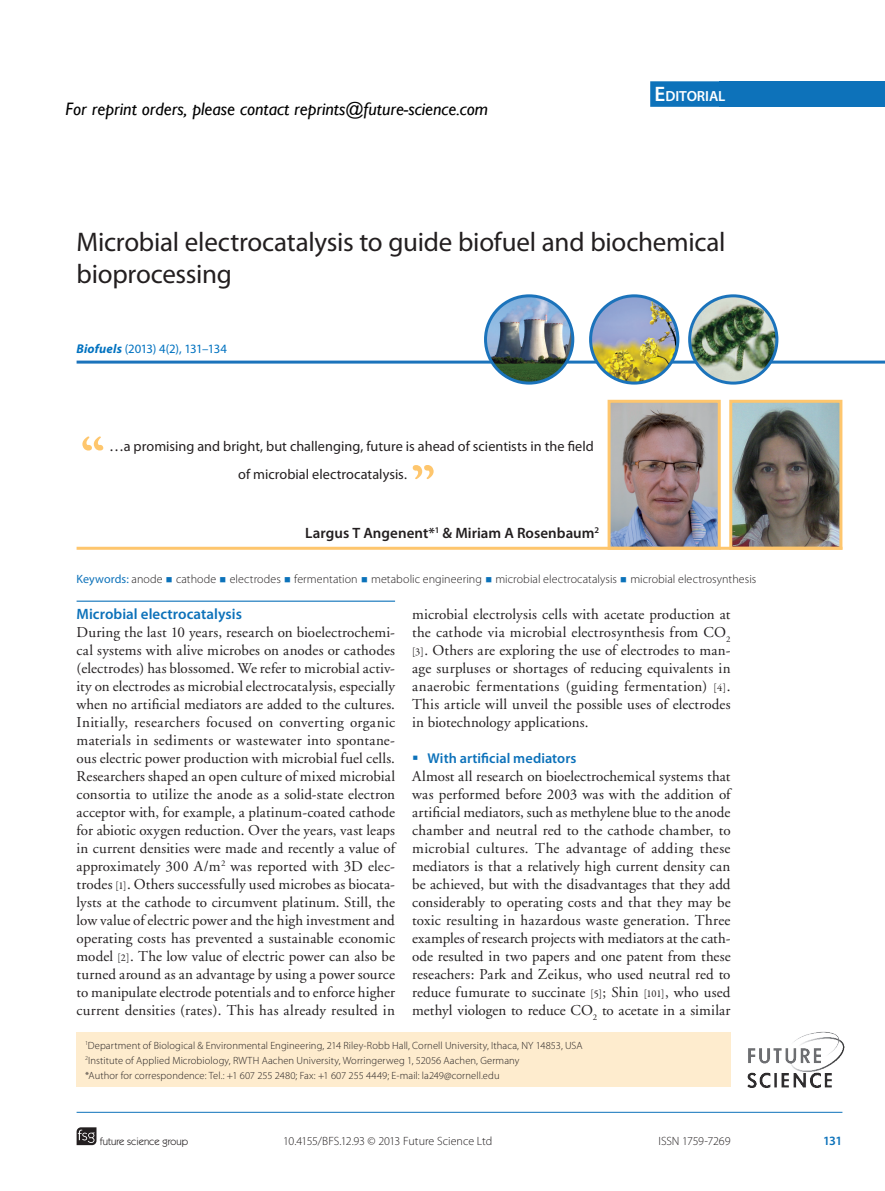
<style>
.page{position:relative;width:885px;height:1191px;background:#fff}
.page>*{position:absolute;margin:0;border:0;box-sizing:border-box;transform-origin:0 0}
.leadquote{font:700 60px "Californian FB";color:#fec66d}
.articletitle{font:27px/32.4px "Myriad Pro";letter-spacing:-.01em;color:#231f20}
.t1{font:italic 18px "Gill Sans";color:#000}
.bodyfirst{font:15px/18px "Adobe Garamond";letter-spacing:.005em;color:#231f20;text-align:justify}
.editorialauthor{font:600 15px "Myriad Pro";color:#231f20}
.crosshead1{font:600 15px "Myriad Pro";letter-spacing:.005em;color:#0d72ba}
.runningtitle{font:600 14.7px "Myriad Pro";letter-spacing:-.005em;color:#fff}
.leadquote-2{font:14.25px/28.5px "Myriad Pro";color:#231f20}
.t2{font:600 14.25px "Myriad Pro";letter-spacing:.005em;color:#0d72ba}
.articleref{font:12.75px "Myriad Pro";letter-spacing:-.045em;color:#0172c0}
.t3{font:600 12.75px "Myriad Pro";color:#0d72ba}
.keytermexplination{font:300 12px "Myriad Pro";letter-spacing:.005em;color:#231f20}
.correspondence{font:300 10.5px/15px "Myriad Pro";letter-spacing:.01em;color:#231f20}
.t4{font:10.5px "Itc Kabel";color:#231f20}
.s1{font-size:21px}
.s2{font-weight:700;font-style:italic}
.s3{font-size:15px}
.s4{font-weight:400;color:#0d72ba}
.s5{color:#0b72ba}
.s6{font-family:"Garamond Premr Pro";font-size:10.5px}
</style>
<div class="page">
<svg style="left:77px;top:1127px;width:19px;height:18px"></svg>
<hr style="left:77px;top:1112px;width:765px;height:1px;background:#0d72ba">
<img style="left:747px;top:1031px;width:98px;height:57px">
<hr style="left:77px;top:360px;width:807px;height:3px;background:#1b73bb">
<img style="left:482px;top:294px;width:297px;height:90px">
<div style="left:719px;top:81px;width:165px;height:26px;background:#0d72ba"></div>
<img style="left:733px;top:404px;width:105px;height:142px">
<div style="left:729px;top:400px;width:113px;height:150px;border:3px solid #fec66d"></div>
<img style="left:611px;top:404px;width:105px;height:142px">
<div style="left:607px;top:400px;width:113px;height:150px;border:3px solid #fec66d"></div>
<hr style="left:77px;top:547px;width:765px;height:3px;background:#fec66d">
<hr style="left:77px;top:600px;width:318px;height:2px;background:#0d72ba">
<div style="left:650px;top:81px;width:75px;height:26px;background:#0d72ba"></div>
<div style="left:77px;top:1032px;width:653px;height:55px;background:#feecce"></div>
<p class="t1" style="left:66px;top:98px;width:424px">For reprint orders, please contact reprints@future-science.com</p>
<p class="runningtitle" style="left:654px;top:86px;width:72px"><span class="s1">E</span>DITORIAL</p>
<p class="articletitle" style="left:77px;top:225px;width:650px">Microbial electrocatalysis to guide biofuel and biochemical bioprocessing</p>
<p class="articleref" style="left:76px;top:341px;width:152px"><span class="s2">Biofuels</span> (2013) 4(2), 131–134</p>
<p class="leadquote" style="left:80px;top:421px;width:27px">“</p>
<p class="leadquote-2" style="left:238px;top:431px;width:357px;text-indent:-129px"><span class="s3">…</span>a promising and bright, but challenging, future is ahead of scientists in the field of microbial electrocatalysis.</p>
<p class="leadquote" style="left:410px;top:449px;width:27px">”</p>
<p class="editorialauthor" style="left:305px;top:523px;width:295px">Largus T Angenent*<sup>1</sup> &amp; Miriam A Rosenbaum<sup>2</sup></p>
<p class="keytermexplination" style="left:77px;top:572px;width:681px"><span class="s4">Keywords:</span> anode <span class="s5">■</span> cathode <span class="s5">■</span> electrodes <span class="s5">■</span> fermentation <span class="s5">■</span> metabolic engineering <span class="s5">■</span> microbial electrocatalysis <span class="s5">■</span> microbial electrosynthesis</p>
<p class="crosshead1" style="left:77px;top:604px;width:167px">Microbial electrocatalysis</p>
<p class="bodyfirst" style="left:77px;top:623px;width:320px">During the last 10 years, research on bioelectrochemi&shy;cal systems with alive microbes on anodes or cathodes (electrodes) has blossomed. We refer to microbial activ&shy;ity on electrodes as microbial electrocatalysis, especially when no artificial mediators are added to the cultures.<br>Initially, researchers focused on converting organic materials in sediments or wastewater into spontane&shy;ous electric power production with microbial fuel cells.<br>Researchers shaped an open culture of mixed microbial consortia to utilize the anode as a solid-state electron acceptor with, for example, a platinum-coated cathode for abiotic oxygen reduction. Over the years, vast leaps in current densities were made and recently a value of approximately 300 A/m<sup>2</sup> was reported with 3D elec&shy;trodes <span class="s6">[1]</span>. Others successfully used microbes as biocata&shy;lysts at the cathode to circumvent platinum. Still, the low value of electric power and the high investment and operating costs has prevented a sustainable economic model <span class="s6">[2]</span>. The low value of electric power can also be turned around as an advantage by using a power source to manipulate electrode potentials and to enforce higher current densities (rates). This has already resulted in</p>
<p class="bodyfirst" style="left:412px;top:605px;width:320px">microbial electrolysis cells with acetate production at the cathode via microbial electrosynthesis from CO<sub>2 </sub><span class="s6">[3]</span>. Others are exploring the use of electrodes to man&shy;age surpluses or shortages of reducing equivalents in anaerobic fermentations (guiding fermentation) <span class="s6">[4]</span>.<br>This article will unveil the possible uses of electrodes in biotechnology applications.</p>
<p class="t2" style="left:427px;top:749px;width:150px">With artificial mediators</p>
<p class="bodyfirst" style="left:412px;top:767px;width:320px">Almost all research on bioelectrochemical systems that was performed before 2003 was with the addition of artificial mediators, such as methylene blue to the anode chamber and neutral red to the cathode chamber, to microbial cultures. The advantage of adding these mediators is that a relatively high current density can be achieved, but with the disadvantages that they add considerably to operating costs and that they may be toxic resulting in hazardous waste generation. Three examples of research projects with mediators at the cath&shy;ode resulted in two papers and one patent from these reseachers: Park and Zeikus, who used neutral red to reduce fumurate to succinate <span class="s6">[5]</span>; Shin <span class="s6">[101]</span>, who used methyl viologen to reduce CO<sub>2</sub> to acetate in a similar</p>
<p class="correspondence" style="left:85px;top:1037px;width:499px"><sup>1</sup>Department of Biological &amp; Environmental Engineering, 214 Riley-Robb Hall, Cornell University, Ithaca, NY 14853, USA<br><sup>2</sup>Institute of Applied Microbiology, RWTH Aachen University, Worringerweg 1, 52056 Aachen, Germany<br>*Author for correspondence: Tel.: +1 607 255 2480; Fax: +1 607 255 4449; E-mail: la249@cornell.edu</p>
<p class="t4" style="left:100px;top:1135px;width:90px">future science group</p>
<p class="keytermexplination" style="left:283px;top:1134px;width:210px">10.4155/BFS.12.93 © 2013 Future Science Ltd</p>
<p class="keytermexplination" style="left:658px;top:1134px;width:73px">ISSN 1759-7269</p>
<p class="t3" style="left:823px;top:1132px;width:21px">131</p>
</div>
